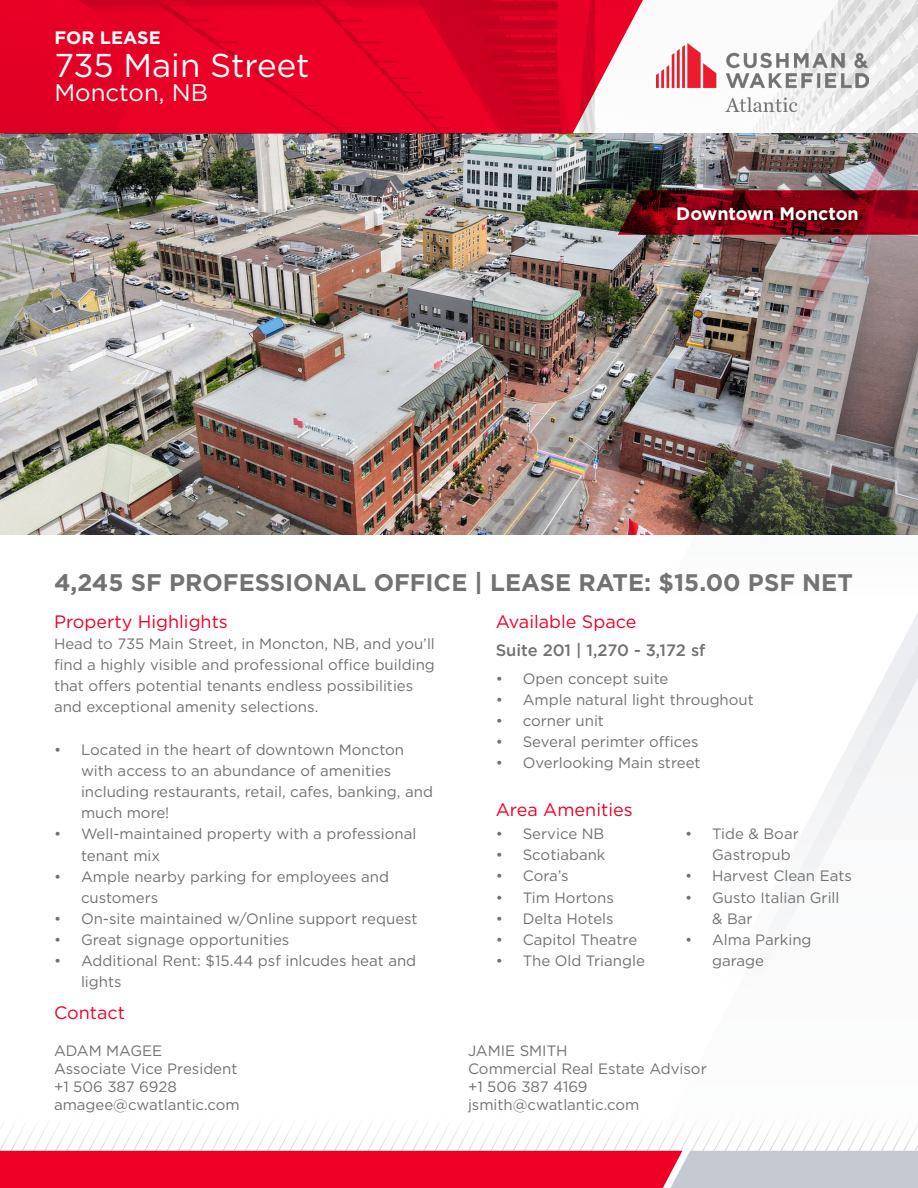
<style>
.page{position:relative;width:918px;height:1188px;background:#fff}
.page>*{position:absolute;margin:0;border:0;box-sizing:border-box;transform-origin:0 0}
.t1{font:33px "Gotham";color:#fff}
.t2{font:700 24px "Gotham";color:#717271}
.t3{font:24px "Gotham";color:#fff}
.t4{font:18px "Gotham";color:#ef0027}
.t5{font:700 18px "Gotham";color:#fff}
.t6{font:500 16.5px "Gotham";color:#717271}
.t7{font:15px/21.1px "Gotham";color:#717271}
</style>
<div class="page">
<svg style="left:0;top:1125px;width:611px;height:26px"></svg>
<svg style="left:611px;top:1123px;width:307px;height:28px"></svg>
<img style="left:643px;top:0;width:275px;height:134px">
<img style="left:0;top:134px;width:654px;height:401px">
<img style="left:138px;top:134px;width:50px;height:212px">
<svg style="left:0;top:0;width:643px;height:134px;background:#e30d30"></svg>
<svg style="left:0;top:1151px;width:918px;height:37px;background:#e43654"></svg>
<img style="left:654px;top:134px;width:264px;height:401px">
<img style="left:702px;top:134px;width:205px;height:363px">
<svg style="left:618px;top:190px;width:300px;height:45px;background:#780514"></svg>
<img style="left:0;top:134px;width:138px;height:268px">
<svg style="left:777px;top:614px;width:141px;height:300px"></svg>
<img style="left:657px;top:44px;width:211px;height:68px">
<p class="t5" style="left:54px;top:26px;width:108px">FOR LEASE</p>
<p class="t1" style="left:54px;top:45px;width:257px">735 Main Street</p>
<p class="t3" style="left:54px;top:78px;width:155px">Moncton, NB</p>
<p class="t5" style="left:676px;top:201px;width:184px">Downtown Moncton</p>
<p class="t2" style="left:54px;top:566px;width:800px">4,245 SF PROFESSIONAL OFFICE | LEASE RATE: $15.00 PSF NET</p>
<p class="t4" style="left:54px;top:610px;width:175px">Property Highlights</p>
<p class="t7" style="left:54px;top:633px;width:382px">Head to 735 Main Street, in Moncton, NB, and you’ll find a highly visible and professional office building that offers potential tenants endless possibilities and exceptional amenity selections.</p>
<p class="t7" style="left:81px;top:739px;width:353px;text-indent:-27px">• Located in the heart of downtown Moncton with access to an abundance of amenities including restaurants, retail, cafes, banking, and much more!</p>
<p class="t7" style="left:81px;top:823px;width:337px;text-indent:-27px">• Well-maintained property with a professional tenant mix</p>
<p class="t7" style="left:81px;top:866px;width:309px;text-indent:-27px">• Ample nearby parking for employees and customers</p>
<p class="t7" style="left:54px;top:908px;width:365px">• On-site maintained w/Online support request</p>
<p class="t7" style="left:54px;top:929px;width:237px">• Great signage opportunities</p>
<p class="t7" style="left:81px;top:950px;width:337px;text-indent:-27px">• Additional Rent: $15.44 psf inlcudes heat and lights</p>
<p class="t4" style="left:54px;top:1001px;width:73px">Contact</p>
<p class="t7" style="left:54px;top:1040px;width:110px">ADAM MAGEE</p>
<p class="t7" style="left:54px;top:1058px;width:185px">Associate Vice President</p>
<p class="t7" style="left:54px;top:1076px;width:124px">+1 506 387 6928</p>
<p class="t7" style="left:54px;top:1094px;width:187px">amagee@cwatlantic.com</p>
<p class="t4" style="left:496px;top:610px;width:142px">Available Space</p>
<p class="t6" style="left:496px;top:639px;width:211px">Suite 201 | 1,270 - 3,172 sf</p>
<p class="t7" style="left:496px;top:667px;width:174px">• Open concept suite</p>
<p class="t7" style="left:496px;top:689px;width:260px">• Ample natural light throughout</p>
<p class="t7" style="left:496px;top:710px;width:110px">• corner unit</p>
<p class="t7" style="left:496px;top:731px;width:204px">• Several perimter offices</p>
<p class="t7" style="left:496px;top:752px;width:206px">• Overlooking Main street</p>
<p class="t4" style="left:496px;top:798px;width:138px">Area Amenities</p>
<p class="t7" style="left:496px;top:823px;width:110px">• Service NB</p>
<p class="t7" style="left:496px;top:844px;width:111px">• Scotiabank</p>
<p class="t7" style="left:496px;top:865px;width:74px">• Cora’s</p>
<p class="t7" style="left:496px;top:886px;width:120px">• Tim Hortons</p>
<p class="t7" style="left:496px;top:908px;width:120px">• Delta Hotels</p>
<p class="t7" style="left:496px;top:929px;width:143px">• Capitol Theatre</p>
<p class="t7" style="left:496px;top:950px;width:151px">• The Old Triangle</p>
<p class="t7" style="left:712px;top:823px;width:88px;text-indent:-27px">• Tide &amp; Boar<br>Gastropub</p>
<p class="t7" style="left:685px;top:865px;width:168px">• Harvest Clean Eats</p>
<p class="t7" style="left:712px;top:886px;width:129px;text-indent:-27px">• Gusto Italian Grill &amp; Bar</p>
<p class="t7" style="left:712px;top:929px;width:101px;text-indent:-27px">• Alma Parking garage</p>
<p class="t7" style="left:468px;top:1040px;width:101px">JAMIE SMITH</p>
<p class="t7" style="left:468px;top:1058px;width:240px">Commercial Real Estate Advisor</p>
<p class="t7" style="left:468px;top:1076px;width:121px">+1 506 387 4169</p>
<p class="t7" style="left:468px;top:1094px;width:173px">jsmith@cwatlantic.com</p>
</div>
